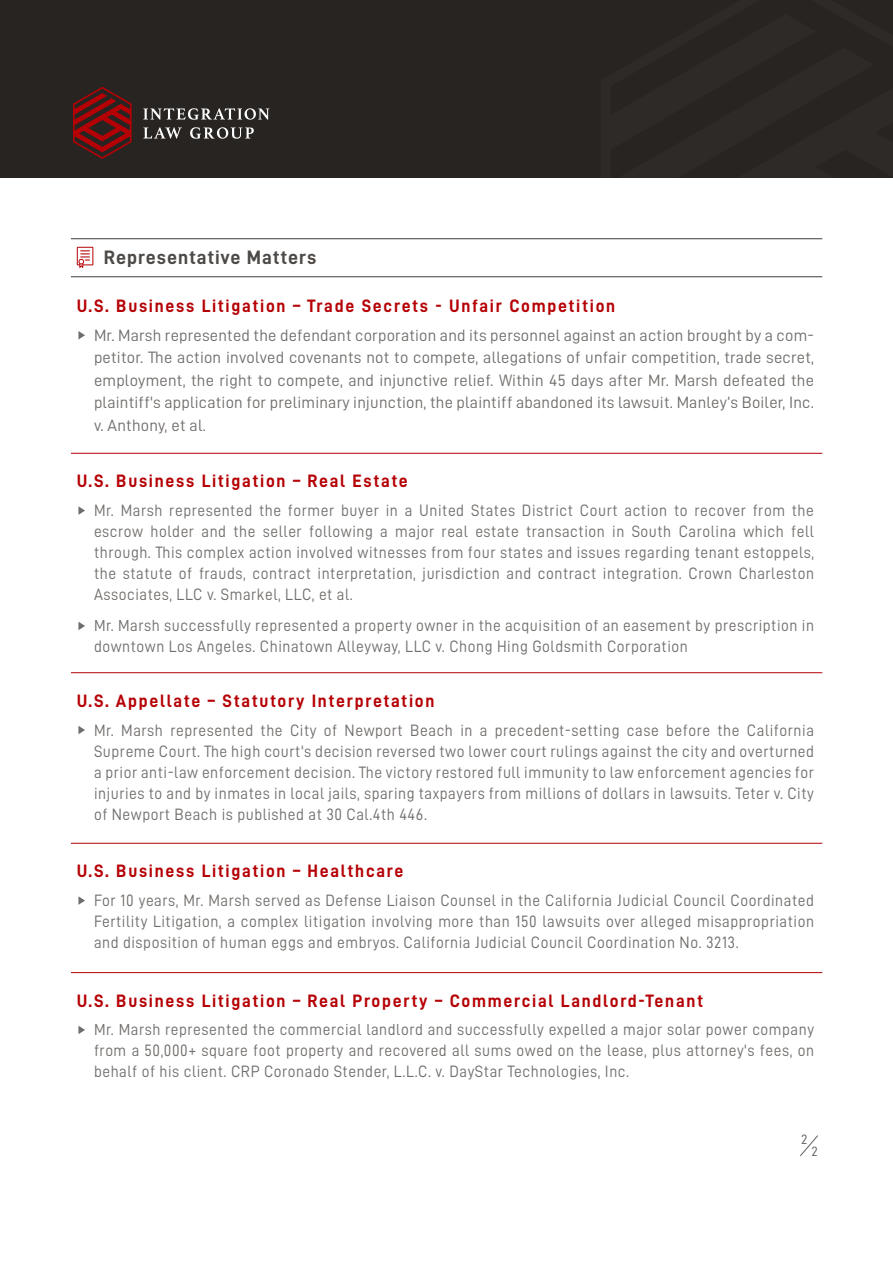
<style>
.page{position:relative;width:893px;height:1263px;background:#fff}
.page>*{position:absolute;margin:0;border:0;box-sizing:border-box;transform-origin:0 0}
.t1{font:19.5px "D DIN Bold";letter-spacing:.045em;color:#4d4946}
.t2{font:18px "D DIN Bold";letter-spacing:.1em;color:#b50005;scale:.96 1}
.t3{font:16.5px/21px "D DIN";letter-spacing:.035em;color:#4d4946;text-align:justify;scale:.93 1}
.t4{font:16.5px/22.5px "D DIN";letter-spacing:.035em;color:#4d4946;text-align:justify}
.t5{font:13.5px "D DIN";color:#606060}
</style>
<div class="page">
<div style="left:0;top:0;width:893px;height:177px;background:#282421"></div>
<svg style="left:73px;top:87px;width:59px;height:72px"></svg>
<svg style="left:143px;top:108px;width:126px;height:12px"></svg>
<svg style="left:143px;top:127px;width:39px;height:12px"></svg>
<svg style="left:190px;top:127px;width:64px;height:12px"></svg>
<svg style="left:78px;top:331px;width:7px;height:8px"></svg>
<svg style="left:78px;top:506px;width:7px;height:9px"></svg>
<hr style="left:71px;top:453px;width:751px;height:1px;background:#b50005">
<hr style="left:71px;top:276px;width:751px;height:1px;background:#3d3d3d">
<hr style="left:71px;top:238px;width:751px;height:1px;background:#3d3d3d">
<svg style="left:77px;top:247px;width:16px;height:21px"></svg>
<svg style="left:800px;top:1135px;width:18px;height:21px"></svg>
<svg style="left:78px;top:726px;width:7px;height:8px"></svg>
<hr style="left:71px;top:672px;width:751px;height:1px;background:#b50005">
<svg style="left:78px;top:896px;width:7px;height:9px"></svg>
<hr style="left:71px;top:843px;width:751px;height:1px;background:#b50005">
<svg style="left:78px;top:1026px;width:7px;height:8px"></svg>
<hr style="left:71px;top:972px;width:751px;height:1px;background:#b50005">
<svg style="left:78px;top:622px;width:7px;height:8px"></svg>
<p class="t1" style="left:104px;top:246px;width:214px">Representative Matters</p>
<p class="t2" style="left:77px;top:295px;width:562px">U.S. Business Litigation – Trade Secrets - Unfair Competition</p>
<p class="t4" style="left:94px;top:323px;width:722px">Mr. Marsh represented the defendant corporation and its personnel against an action brought by a com&shy;petitor. The action involved covenants not to compete, allegations of unfair competition, trade secret, employment, the right to compete, and injunctive relief. Within 45 days after Mr. Marsh defeated the plaintiff's application for preliminary injunction, the plaintiff abandoned its lawsuit. Manley’s Boiler, Inc. v. Anthony, et al.</p>
<p class="t2" style="left:77px;top:471px;width:346px">U.S. Business Litigation – Real Estate</p>
<p class="t3" style="left:94px;top:500px;width:776px">Mr. Marsh represented the former buyer in a United States District Court action to recover from the escrow holder and the seller following a major real estate transaction in South Carolina which fell through. This complex action involved witnesses from four states and issues regarding tenant estoppels, the statute of frauds, contract interpretation, jurisdiction and contract integration. Crown Charleston Associates, LLC v. Smarkel, LLC, et al.</p>
<p class="t3" style="left:94px;top:615px;width:776px">Mr. Marsh successfully represented a property owner in the acquisition of an easement by prescription in downtown Los Angeles. Chinatown Alleyway, LLC v. Chong Hing Goldsmith Corporation</p>
<p class="t2" style="left:77px;top:690px;width:374px">U.S. Appellate – Statutory Interpretation</p>
<p class="t3" style="left:94px;top:719px;width:776px">Mr. Marsh represented the City of Newport Beach in a precedent-setting case before the California Supreme Court. The high court's decision reversed two lower court rulings against the city and overturned a prior anti-law enforcement decision. The victory restored full immunity to law enforcement agencies for injuries to and by inmates in local jails, sparing taxpayers from millions of dollars in lawsuits. Teter v. City of Newport Beach is published at 30 Cal.4th 446.</p>
<p class="t2" style="left:77px;top:861px;width:342px">U.S. Business Litigation – Healthcare</p>
<p class="t3" style="left:94px;top:890px;width:776px">For 10 years, Mr. Marsh served as Defense Liaison Counsel in the California Judicial Council Coordinated Fertility Litigation, a complex litigation involving more than 150 lawsuits over alleged misappropriation and disposition of human eggs and embryos. California Judicial Council Coordination No. 3213.</p>
<p class="t2" style="left:77px;top:990px;width:654px">U.S. Business Litigation – Real Property – Commercial Landlord-Tenant</p>
<p class="t3" style="left:94px;top:1019px;width:776px">Mr. Marsh represented the commercial landlord and successfully expelled a major solar power company from a 50,000+ square foot property and recovered all sums owed on the lease, plus attorney's fees, on behalf of his client. CRP Coronado Stender, L.L.C. v. DayStar Technologies, Inc.</p>
<p class="t5" style="left:801px;top:1132px;width:8px">2</p>
<p class="t5" style="left:812px;top:1144px;width:8px">2</p>
</div>
